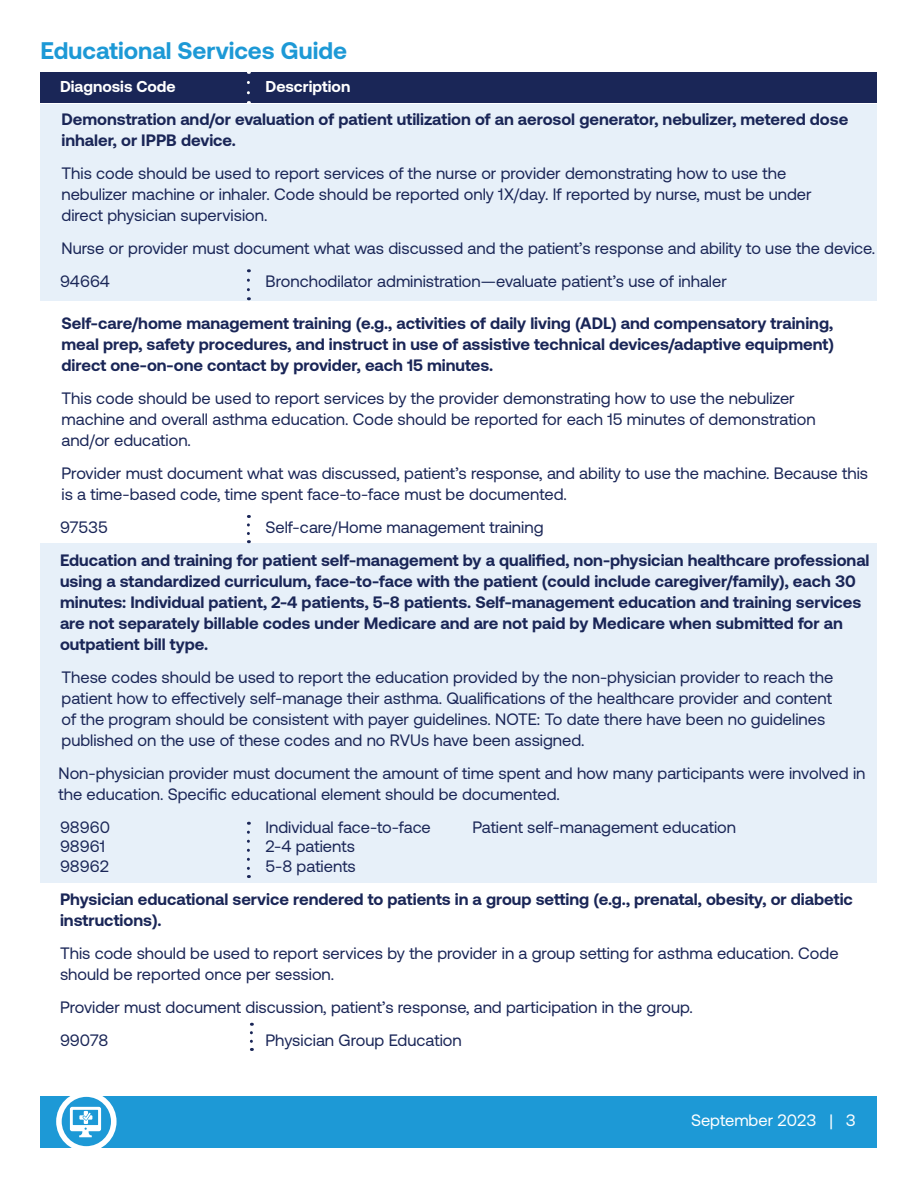
<style>
.page{position:relative;width:918px;height:1188px;background:#fff}
.page>*{position:absolute;margin:0;border:0;box-sizing:border-box;transform-origin:0 0}
.t1{font:700 24px "Aeonik";color:#1d99d6}
.t2{font:16.5px/21px "Aeonik";color:#1a2657}
.t3{font:700 16.5px/21px "Aeonik";color:#1a2657}
.t4{font:16.5px "Aeonik";color:#fff}
.t5{font:700 15.75px "Aeonik";color:#fff}
</style>
<div class="page">
<div style="left:40px;top:543px;width:838px;height:339px;background:#e7f0f9"></div>
<div style="left:40px;top:104px;width:838px;height:196px;background:#e7f0f9"></div>
<div style="left:40px;top:72px;width:838px;height:31px;background:#1a2657"></div>
<svg style="left:247px;top:82px;width:3px;height:21px"></svg>
<svg style="left:247px;top:280px;width:3px;height:20px"></svg>
<div style="left:40px;top:1096px;width:838px;height:52px;background:#1d99d6"></div>
<svg style="left:56px;top:1096px;width:61px;height:52px"></svg>
<svg style="left:247px;top:525px;width:3px;height:18px"></svg>
<svg style="left:247px;top:832px;width:3px;height:46px"></svg>
<svg style="left:250px;top:1033px;width:3px;height:18px"></svg>
<p class="t1" style="left:40px;top:36px;width:308px">Educational Services Guide</p>
<p class="t5" style="left:60px;top:77px;width:117px">Diagnosis Code</p>
<p class="t5" style="left:266px;top:77px;width:86px">Description</p>
<p class="t3" style="left:62px;top:108px;width:788px">Demonstration and/or evaluation of patient utilization of an aerosol generator, nebulizer, metered dose inhaler, or IPPB device.</p>
<p class="t2" style="left:62px;top:162px;width:752px">This code should be used to report services of the nurse or provider demonstrating how to use the nebulizer machine or inhaler. Code should be reported only 1X/day. If reported by nurse, must be under direct physician supervision.</p>
<p class="t2" style="left:62px;top:237px;width:815px">Nurse or provider must document what was discussed and the patient’s response and ability to use the device.</p>
<p class="t2" style="left:60px;top:270px;width:52px">94664</p>
<p class="t2" style="left:266px;top:270px;width:463px">Bronchodilator administration—evaluate patient’s use of inhaler</p>
<p class="t3" style="left:62px;top:312px;width:774px;text-align:justify">Self-care/home management training (e.g., activities of daily living (ADL) and compensatory training, meal prep, safety procedures, and instruct in use of assistive technical devices/adaptive equipment) direct one-on-one contact by provider, each 15 minutes.</p>
<p class="t2" style="left:62px;top:387px;width:756px">This code should be used to report services by the provider demonstrating how to use the nebulizer machine and overall asthma education. Code should be reported for each 15 minutes of demonstration and/or education.</p>
<p class="t2" style="left:62px;top:462px;width:808px">Provider must document what was discussed, patient’s response, and ability to use the machine. Because this is a time-based code, time spent face-to-face must be documented.</p>
<p class="t2" style="left:60px;top:516px;width:49px">97535</p>
<p class="t2" style="left:266px;top:516px;width:279px">Self-care/Home management training</p>
<p class="t3" style="left:60px;top:549px;width:811px">Education and training for patient self-management by a qualified, non-physician healthcare professional using a standardized curriculum, face-to-face with the patient (could include caregiver/family), each 30 minutes: Individual patient, 2-4 patients, 5-8 patients. Self-management education and training services are not separately billable codes under Medicare and are not paid by Medicare when submitted for an outpatient bill type.</p>
<p class="t2" style="left:62px;top:666px;width:773px">These codes should be used to report the education provided by the non-physician provider to reach the patient how to effectively self-manage their asthma. Qualifications of the healthcare provider and content of the program should be consistent with payer guidelines. NOTE: To date there have been no guidelines published on the use of these codes and no RVUs have been assigned.</p>
<p class="t2" style="left:58px;top:762px;width:808px">Non-physician provider must document the amount of time spent and how many participants were involved in the education. Specific educational element should be documented.</p>
<p class="t2" style="left:60px;top:816px;width:52px">98960</p>
<p class="t2" style="left:266px;top:816px;width:167px">Individual face-to-face</p>
<p class="t2" style="left:472px;top:816px;width:265px">Patient self-management education</p>
<p class="t2" style="left:60px;top:836px;width:47px">98961</p>
<p class="t2" style="left:266px;top:836px;width:91px">2-4 patients</p>
<p class="t2" style="left:60px;top:855px;width:51px">98962</p>
<p class="t2" style="left:266px;top:855px;width:92px">5-8 patients</p>
<p class="t3" style="left:60px;top:888px;width:795px">Physician educational service rendered to patients in a group setting (e.g., prenatal, obesity, or diabetic instructions).</p>
<p class="t2" style="left:60px;top:942px;width:780px">This code should be used to report services by the provider in a group setting for asthma education. Code should be reported once per session.</p>
<p class="t2" style="left:60px;top:996px;width:634px">Provider must document discussion, patient’s response, and participation in the group.</p>
<p class="t2" style="left:60px;top:1029px;width:50px">99078</p>
<p class="t2" style="left:266px;top:1029px;width:198px">Physician Group Education</p>
<p class="t4" style="left:691px;top:1111px;width:166px">September 2023 | 3</p>
</div>
